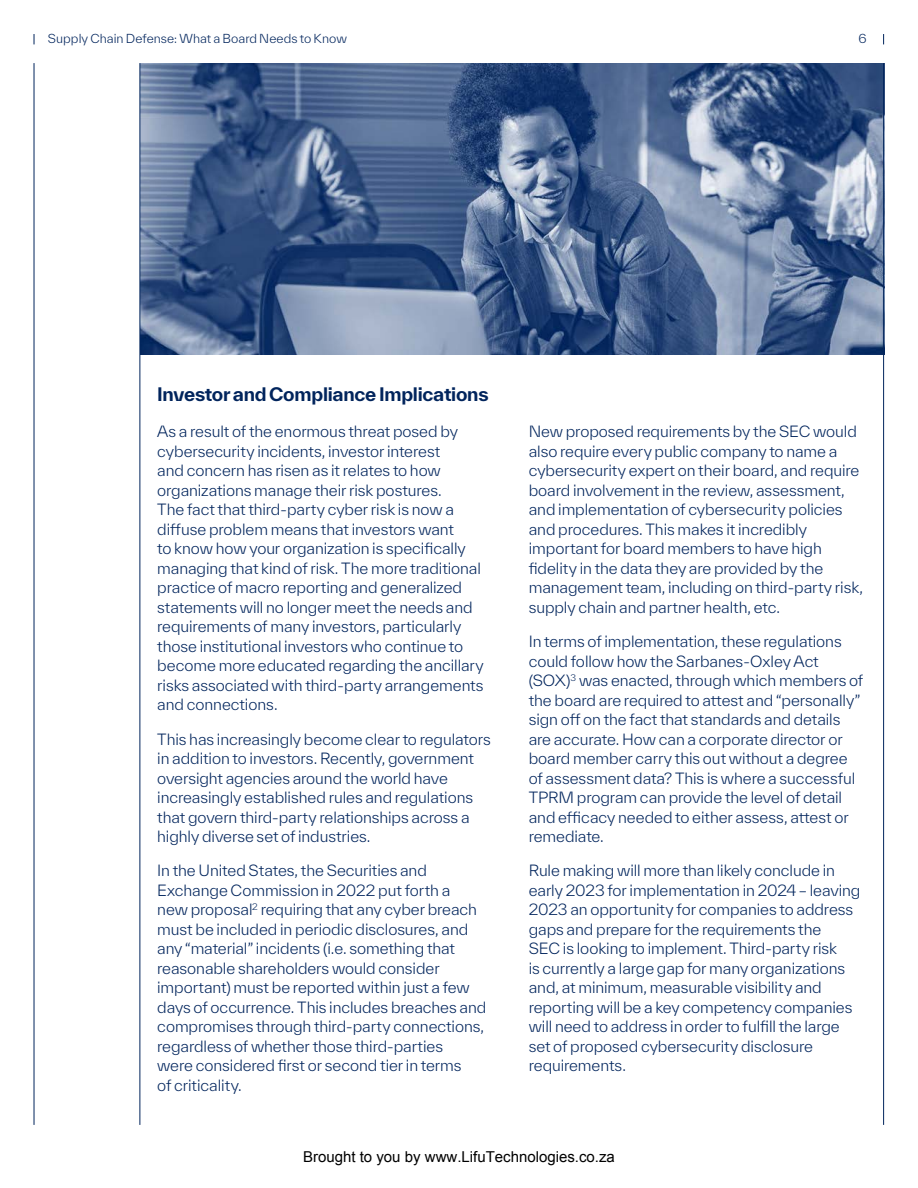
<style>
.page{position:relative;width:918px;height:1188px;background:#fff}
.page>*{position:absolute;margin:0;border:0;box-sizing:border-box;transform-origin:0 0}
.H3-test{font:700 18px "TWK Everett";letter-spacing:-.015em;color:#01245c}
.P0{font:300 15px/19.5px "TWK Everett";letter-spacing:-.005em;color:#01245c}
.t1{font:300 12px "TWK Everett";letter-spacing:.005em;color:#01245c}
</style>
<div class="page">
<img style="left:141px;top:63px;width:744px;height:292px">
<hr style="left:34px;top:63px;width:1px;height:1062px;background:#01245c">
<hr style="left:140px;top:63px;width:1px;height:1062px;background:#01245c">
<hr style="left:883px;top:63px;width:1px;height:1062px;background:#01245c">
<p class="t1" style="left:48px;top:31px;width:301px">Supply Chain Defense: What a Board Needs to Know</p>
<p class="t1" style="left:858px;top:31px;width:10px">6</p>
<p class="H3-test" style="left:157px;top:381px;width:333px">Investor and Compliance Implications</p>
<p class="P0" style="left:157px;top:422px;width:328px">As a result of the enormous threat posed by cybersecurity incidents, investor interest<br>and concern has risen as it relates to how organizations manage their risk postures.<br>The fact that third-party cyber risk is now a diffuse problem means that investors want<br>to know how your organization is specifically managing that kind of risk. The more traditional practice of macro reporting and generalized statements will no longer meet the needs and requirements of many investors, particularly those institutional investors who continue to become more educated regarding the ancillary risks associated with third-party arrangements and connections.</p>
<p class="P0" style="left:157px;top:729px;width:335px">This has increasingly become clear to regulators in addition to investors. Recently, government oversight agencies around the world have increasingly established rules and regulations that govern third-party relationships across a highly diverse set of industries.</p>
<p class="P0" style="left:157px;top:861px;width:331px">In the United States, the Securities and Exchange Commission in 2022 put forth a<br>new proposal<sup>2</sup> requiring that any cyber breach must be included in periodic disclosures, and any “material” incidents (i.e. something that reasonable shareholders would consider important) must be reported within just a few days of occurrence. This includes breaches and compromises through third-party connections, regardless of whether those third-parties<br>were considered first or second tier in terms<br>of criticality.</p>
<p class="P0" style="left:529px;top:422px;width:336px">New proposed requirements by the SEC would also require every public company to name a cybersecurity expert on their board, and require board involvement in the review, assessment, and implementation of cybersecurity policies and procedures. This makes it incredibly important for board members to have high fidelity in the data they are provided by the management team, including on third-party risk, supply chain and partner health, etc.</p>
<p class="P0" style="left:529px;top:632px;width:336px">In terms of implementation, these regulations could follow how the Sarbanes-Oxley Act (SOX)<sup>3</sup> was enacted, through which members of the board are required to attest and “personally” sign off on the fact that standards and details are accurate. How can a corporate director or board member carry this out without a degree of assessment data? This is where a successful TPRM program can provide the level of detail and efficacy needed to either assess, attest or remediate.</p>
<p class="P0" style="left:529px;top:861px;width:333px">Rule making will more than likely conclude in early 2023 for implementation in 2024 – leaving 2023 an opportunity for companies to address gaps and prepare for the requirements the<br>SEC is looking to implement. Third-party risk<br>is currently a large gap for many organizations and, at minimum, measurable visibility and reporting will be a key competency companies will need to address in order to fulfill the large set of proposed cybersecurity disclosure requirements.</p>
</div>
